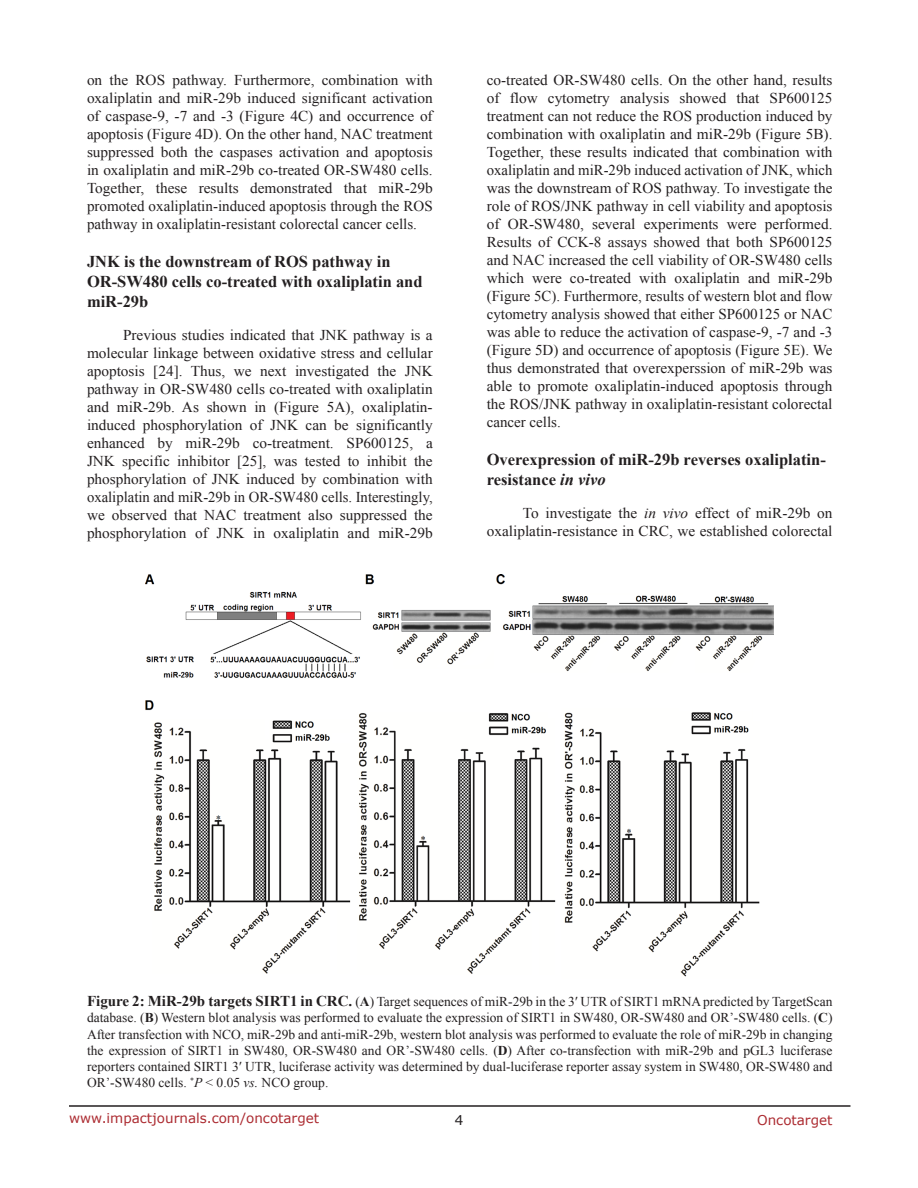
<style>
.page{position:relative;width:918px;height:1188px;background:#fff}
.page>*{position:absolute;margin:0;border:0;box-sizing:border-box;transform-origin:0 0}
.SubHeading_middle{font:700 16.5px/19.8px "Times New Roman";color:#231f20}
.BodyText{font:15px/18px "Times New Roman";color:#231f20;text-align:justify}
.FigureText{font:13.5px/16.2px "Times New Roman";color:#231f20;text-align:justify}
.t1{font:13.5px "Verdana";color:#ac2b31}
.t2{font:13.5px "Verdana";color:#231f20}
.s1{font-style:italic}
.s2{font-weight:700;font-size:15px}
.s3{font-weight:700}
</style>
<div class="page">
<hr style="left:69px;top:1105px;width:781px;height:2px;background:#231f20">
<img style="left:146px;top:575px;width:628px;height:402px">
<p class="BodyText" style="left:87px;top:71px;width:347px">on the ROS pathway. Furthermore, combination with oxaliplatin and miR-29b induced significant activation of caspase-9, -7 and -3 (Figure 4C) and occurrence of apoptosis (Figure 4D). On the other hand, NAC treatment suppressed both the caspases activation and apoptosis in oxaliplatin and miR-29b co-treated OR-SW480 cells.<br>Together, these results demonstrated that miR-29b promoted oxaliplatin-induced apoptosis through the ROS pathway in oxaliplatin-resistant colorectal cancer cells.</p>
<p class="SubHeading_middle" style="left:87px;top:251px;width:337px">JNK is the downstream of ROS pathway in<br>OR-SW480 cells co-treated with oxaliplatin and miR-29b</p>
<p class="BodyText" style="left:87px;top:326px;width:347px;text-indent:36px">Previous studies indicated that JNK pathway is a molecular linkage between oxidative stress and cellular apoptosis [24]. Thus, we next investigated the JNK pathway in OR-SW480 cells co-treated with oxaliplatin and miR-29b. As shown in (Figure 5A), oxaliplatin&shy;induced phosphorylation of JNK can be significantly enhanced by miR-29b co-treatment. SP600125, a JNK specific inhibitor [25], was tested to inhibit the phosphorylation of JNK induced by combination with oxaliplatin and miR-29b in OR-SW480 cells. Interestingly, we observed that NAC treatment also suppressed the phosphorylation of JNK in oxaliplatin and miR-29b</p>
<p class="BodyText" style="left:487px;top:71px;width:347px">co-treated OR-SW480 cells. On the other hand, results of flow cytometry analysis showed that SP600125 treatment can not reduce the ROS production induced by combination with oxaliplatin and miR-29b (Figure 5B).<br>Together, these results indicated that combination with oxaliplatin and miR-29b induced activation of JNK, which was the downstream of ROS pathway. To investigate the role of ROS/JNK pathway in cell viability and apoptosis of OR-SW480, several experiments were performed.<br>Results of CCK-8 assays showed that both SP600125 and NAC increased the cell viability of OR-SW480 cells which were co-treated with oxaliplatin and miR-29b (Figure 5C). Furthermore, results of western blot and flow cytometry analysis showed that either SP600125 or NAC was able to reduce the activation of caspase-9, -7 and -3 (Figure 5D) and occurrence of apoptosis (Figure 5E). We thus demonstrated that overexperssion of miR-29b was able to promote oxaliplatin-induced apoptosis through the ROS/JNK pathway in oxaliplatin-resistant colorectal cancer cells.</p>
<p class="SubHeading_middle" style="left:487px;top:449px;width:341px">Overexpression of miR-29b reverses oxaliplatin&shy;resistance <span class="s1">in vivo</span></p>
<p class="BodyText" style="left:487px;top:504px;width:347px;text-align:right">To investigate the <span class="s1">in vivo</span> effect of miR-29b on oxaliplatin-resistance in CRC, we established colorectal</p>
<p class="FigureText" style="left:87px;top:993px;width:747px"><span class="s2">Figure 2: MiR-29b targets SIRT1 in CRC.</span> (<span class="s3">A</span>) Target sequences of miR-29b in the 3′ UTR of SIRT1 mRNA predicted by TargetScan database. (<span class="s3">B</span>) Western blot analysis was performed to evaluate the expression of SIRT1 in SW480, OR-SW480 and OR’-SW480 cells. (<span class="s3">C</span>)<br>After transfection with NCO, miR-29b and anti-miR-29b, western blot analysis was performed to evaluate the role of miR-29b in changing the expression of SIRT1 in SW480, OR-SW480 and OR’-SW480 cells. (<span class="s3">D</span>) After co-transfection with miR-29b and pGL3 luciferase reporters contained SIRT1 3′ UTR, luciferase activity was determined by dual-luciferase reporter assay system in SW480, OR-SW480 and OR’-SW480 cells. <sup>*</sup><span class="s1">P</span> &lt; 0.05 <span class="s1">vs.</span> NCO group.</p>
<p class="t1" style="left:69px;top:1109px;width:252px">www.impactjournals.com/oncotarget</p>
<p class="t2" style="left:455px;top:1111px;width:10px">4</p>
<p class="t1" style="left:757px;top:1111px;width:77px">Oncotarget</p>
</div>
